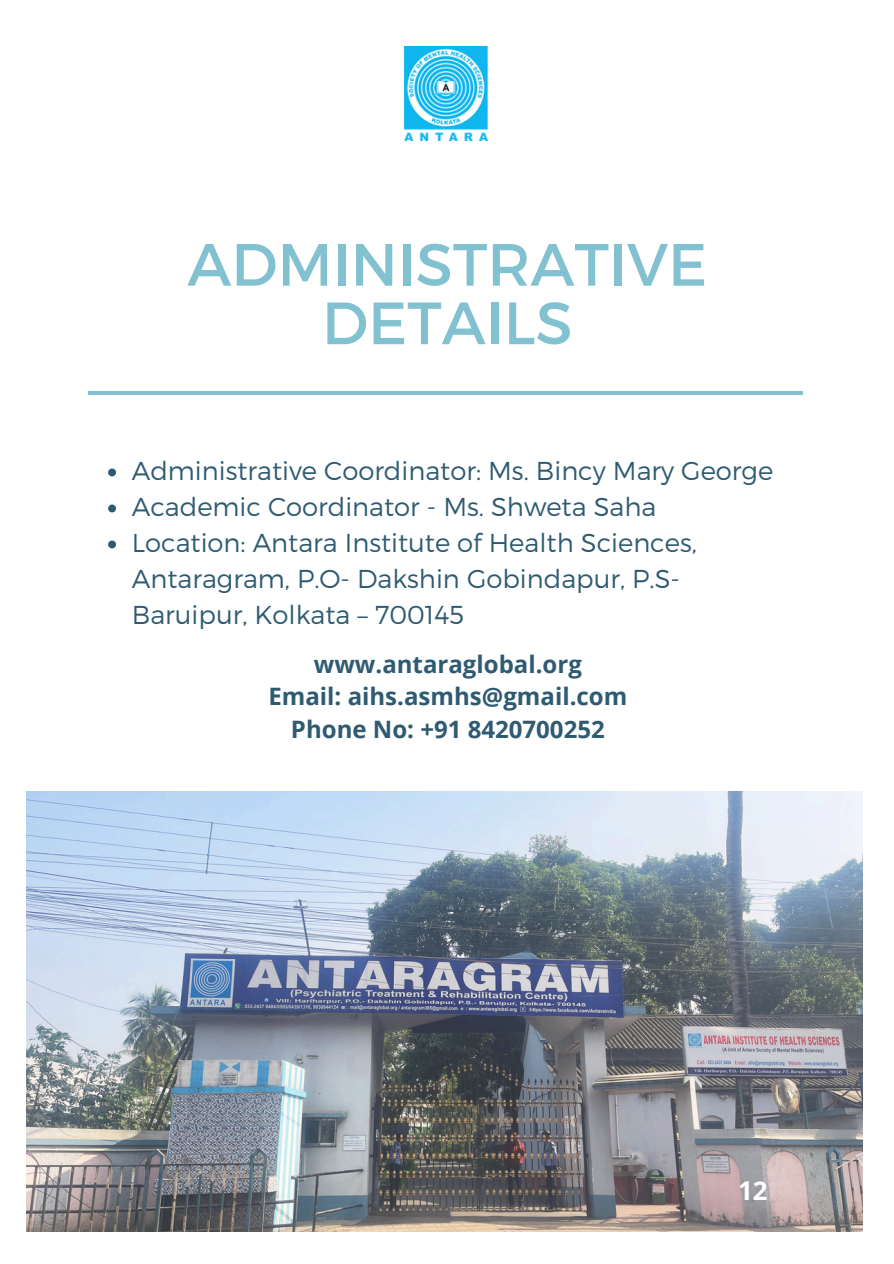
<style>
.page{position:relative;width:894px;height:1264px;background:#fff}
.page>*{position:absolute;margin:0;border:0;box-sizing:border-box;transform-origin:0 0}
.t1{font:59.55px/58.5px "Montserrat";color:#82c1cf;text-align:center}
.t2{font:300 25.8px/36px "Montserrat";color:#2e5b72}
.t3{font:700 25.8px "Open Sans";color:#fff}
.t4{font:700 24px/32.7px "Open Sans";color:#2e5b72;text-align:center}
</style>
<div class="page">
<hr style="left:88px;top:391px;width:714px;height:4px;background:#82c1cf">
<svg style="left:108px;top:468px;width:8px;height:8px"></svg>
<svg style="left:108px;top:504px;width:8px;height:8px"></svg>
<svg style="left:108px;top:540px;width:8px;height:8px"></svg>
<img style="left:27px;top:791px;width:834px;height:440px">
<img style="left:404px;top:47px;width:83px;height:93px">
<p class="t1" style="left:187px;top:232px;width:521px">ADMINISTRATIVE<br>DETAILS</p>
<p class="t2" style="left:132px;top:451px;width:642px">Administrative Coordinator: Ms. Bincy Mary George</p>
<h1 class="t2" style="left:132px;top:487px;width:526px">Academic Coordinator - Ms. Shweta Saha</h1>
<p class="t2" style="left:132px;top:523px;width:566px">Location: Antara Institute of Health Sciences,<br>Antaragram, P.O- Dakshin Gobindapur, P.S-<br>Baruipur, Kolkata – 700145</p>
<h2 class="t4" style="left:268px;top:647px;width:360px">www.antaraglobal.org<br>Email: aihs.asmhs@gmail.com<br>Phone No: +91 8420700252</h2>
<p class="t3" style="left:737px;top:1172px;width:31px">12</p>
</div>
